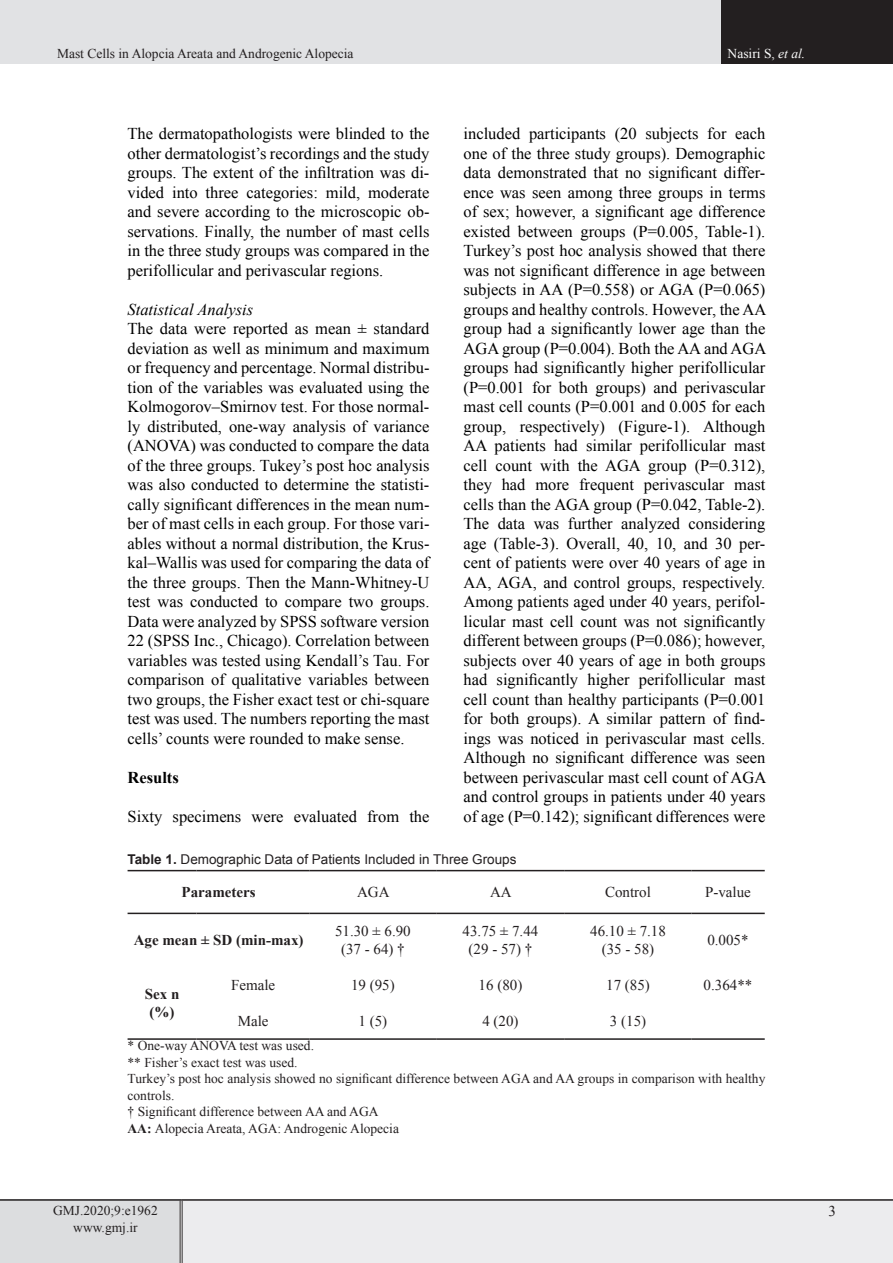
<style>
.page{position:relative;width:893px;height:1263px;background:#fff}
.page>*{position:absolute;margin:0;border:0;box-sizing:border-box;transform-origin:0 0}
.t1{font:16.5px/19.5px "Times New Roman";color:#000;text-align:justify}
.t2{font:italic 16.5px "Times New Roman";color:#000}
.t3{font:700 16.5px "Times New Roman";color:#000}
.t4{font:15px/18px "Times New Roman";color:#231f20;text-align:center}
.t5{font:700 15px/18px "Times New Roman";color:#231f20;text-align:center}
.t6{font:13.5px/16.5px "Times New Roman";color:#231f20;text-align:center}
.t7{font:13.5px "Arial";color:#231f20}
.t8{font:13.5px "Times New Roman";color:#fff}
.s1{font-style:italic}
.s2{font-weight:700}
</style>
<div class="page">
<div style="left:0;top:0;width:722px;height:64px;background:#e1e2e4"></div>
<div style="left:722px;top:0;width:171px;height:64px;background:#231f20"></div>
<div style="left:0;top:1200px;width:181px;height:63px;background:#dcdddf"></div>
<div style="left:181px;top:1200px;width:712px;height:63px;background:#ececee"></div>
<hr style="left:180px;top:1201px;width:3px;height:62px;background:#fff">
<hr style="left:180px;top:1201px;width:1px;height:62px;background:#231f20">
<hr style="left:182px;top:1201px;width:1px;height:62px;background:#231f20">
<hr style="left:0;top:1199px;width:181px;height:2px;background:#231f20">
<hr style="left:181px;top:1199px;width:712px;height:2px;background:#231f20">
<hr style="left:128px;top:1038px;width:69px;height:2px;background:#231f20">
<hr style="left:197px;top:1038px;width:113px;height:2px;background:#231f20">
<hr style="left:310px;top:1038px;width:126px;height:2px;background:#231f20">
<hr style="left:436px;top:1038px;width:129px;height:2px;background:#231f20">
<hr style="left:565px;top:1038px;width:126px;height:2px;background:#231f20">
<hr style="left:691px;top:1038px;width:74px;height:2px;background:#231f20">
<hr style="left:128px;top:870px;width:69px;height:1px;background:#231f20">
<hr style="left:197px;top:870px;width:113px;height:1px;background:#231f20">
<hr style="left:310px;top:870px;width:126px;height:1px;background:#231f20">
<hr style="left:436px;top:870px;width:129px;height:1px;background:#231f20">
<hr style="left:565px;top:870px;width:126px;height:1px;background:#231f20">
<hr style="left:691px;top:870px;width:74px;height:1px;background:#231f20">
<hr style="left:128px;top:913px;width:69px;height:1px;background:#231f20">
<hr style="left:197px;top:913px;width:113px;height:1px;background:#231f20">
<hr style="left:310px;top:913px;width:126px;height:1px;background:#231f20">
<hr style="left:436px;top:913px;width:129px;height:1px;background:#231f20">
<hr style="left:565px;top:913px;width:126px;height:1px;background:#231f20">
<hr style="left:691px;top:913px;width:74px;height:1px;background:#231f20">
<p class="t6" style="left:57px;top:45px;width:298px">Mast Cells in Alopcia Areata and Androgenic Alopecia</p>
<p class="t8" style="left:728px;top:44px;width:79px">Nasiri S, <span class="s1">et al.</span></p>
<p class="t1" style="left:128px;top:123px;width:303px">The dermatopathologists were blinded to the other dermatologist’s recordings and the study groups. The extent of the infiltration was di&shy;vided into three categories: mild, moderate and severe according to the microscopic ob&shy;servations. Finally, the number of mast cells in the three study groups was compared in the perifollicular and perivascular regions.</p>
<p class="t2" style="left:128px;top:298px;width:127px">Statistical Analysis</p>
<p class="t1" style="left:128px;top:318px;width:303px">The data were reported as mean ± standard deviation as well as minimum and maximum or frequency and percentage. Normal distribu&shy;tion of the variables was evaluated using the Kolmogorov–Smirnov test. For those normal&shy;ly distributed, one-way analysis of variance (ANOVA) was conducted to compare the data of the three groups. Tukey’s post hoc analysis was also conducted to determine the statisti&shy;cally significant differences in the mean num&shy;ber of mast cells in each group. For those vari&shy;ables without a normal distribution, the Krus&shy;kal–Wallis was used for comparing the data of the three groups. Then the Mann-Whitney-U test was conducted to compare two groups.<br>Data were analyzed by SPSS software version 22 (SPSS Inc., Chicago). Correlation between variables was tested using Kendall’s Tau. For comparison of qualitative variables between two groups, the Fisher exact test or chi-square test was used. The numbers reporting the mast cells’ counts were rounded to make sense.</p>
<p class="t3" style="left:128px;top:765px;width:53px">Results</p>
<p class="t1" style="left:128px;top:806px;width:303px">Sixty specimens were evaluated from the</p>
<p class="t1" style="left:463px;top:123px;width:304px">included participants (20 subjects for each one of the three study groups). Demographic data demonstrated that no significant differ&shy;ence was seen among three groups in terms of sex; however, a significant age difference existed between groups (P=0.005, Table-1).<br>Turkey’s post hoc analysis showed that there was not significant difference in age between subjects in AA (P=0.558) or AGA (P=0.065) groups and healthy controls. However, the AA group had a significantly lower age than the AGA group (P=0.004). Both the AA and AGA groups had significantly higher perifollicular (P=0.001 for both groups) and perivascular mast cell counts (P=0.001 and 0.005 for each group, respectively) (Figure-1). Although AA patients had similar perifollicular mast cell count with the AGA group (P=0.312), they had more frequent perivascular mast cells than the AGA group (P=0.042, Table-2).<br>The data was further analyzed considering age (Table-3). Overall, 40, 10, and 30 per&shy;cent of patients were over 40 years of age in AA, AGA, and control groups, respectively.<br>Among patients aged under 40 years, perifol&shy;licular mast cell count was not significantly different between groups (P=0.086); however, subjects over 40 years of age in both groups had significantly higher perifollicular mast cell count than healthy participants (P=0.001 for both groups). A similar pattern of find&shy;ings was noticed in perivascular mast cells.<br>Although no significant difference was seen between perivascular mast cell count of AGA and control groups in patients under 40 years of age (P=0.142); significant differences were</p>
<p class="t7" style="left:128px;top:850px;width:390px"><span class="s2">Table 1.</span> Demographic Data of Patients Included in Three Groups</p>
<p class="t5" style="left:182px;top:883px;width:76px">Parameters</p>
<p class="t4" style="left:357px;top:883px;width:34px">AGA</p>
<p class="t4" style="left:490px;top:883px;width:23px">AA</p>
<p class="t4" style="left:605px;top:883px;width:47px">Control</p>
<p class="t4" style="left:705px;top:883px;width:47px">P-value</p>
<p class="t5" style="left:134px;top:930px;width:171px">Age mean ± SD (min-max)</p>
<p class="t4" style="left:335px;top:921px;width:77px">51.30 ± 6.90 (37 - 64) †</p>
<p class="t4" style="left:463px;top:921px;width:77px">43.75 ± 7.44 (29 - 57) †</p>
<p class="t4" style="left:590px;top:921px;width:77px">46.10 ± 7.18 (35 - 58)</p>
<p class="t4" style="left:707px;top:930px;width:43px">0.005*</p>
<p class="t5" style="left:145px;top:984px;width:36px">Sex n (%)</p>
<p class="t4" style="left:231px;top:975px;width:46px">Female</p>
<p class="t4" style="left:351px;top:975px;width:45px">19 (95)</p>
<p class="t4" style="left:479px;top:975px;width:45px">16 (80)</p>
<p class="t4" style="left:606px;top:975px;width:45px">17 (85)</p>
<p class="t4" style="left:704px;top:975px;width:50px">0.364**</p>
<p class="t4" style="left:238px;top:1012px;width:32px">Male</p>
<p class="t4" style="left:359px;top:1012px;width:30px">1 (5)</p>
<p class="t4" style="left:482px;top:1012px;width:38px">4 (20)</p>
<p class="t4" style="left:610px;top:1012px;width:38px">3 (15)</p>
<p class="t6" style="left:128px;top:1037px;width:639px;text-align:left">* One-way ANOVA test was used.<br>** Fisher’s exact test was used.<br>Turkey’s post hoc analysis showed no significant difference between AGA and AA groups in comparison with healthy controls.<br>† Significant difference between AA and AGA<br><span class="s2">AA:</span> Alopecia Areata, AGA: Androgenic Alopecia</p>
<p class="t6" style="left:53px;top:1202px;width:106px">GMJ.2020;9:e1962 www.gmj.ir</p>
<p class="t4" style="left:828px;top:1202px;width:9px">3</p>
</div>
